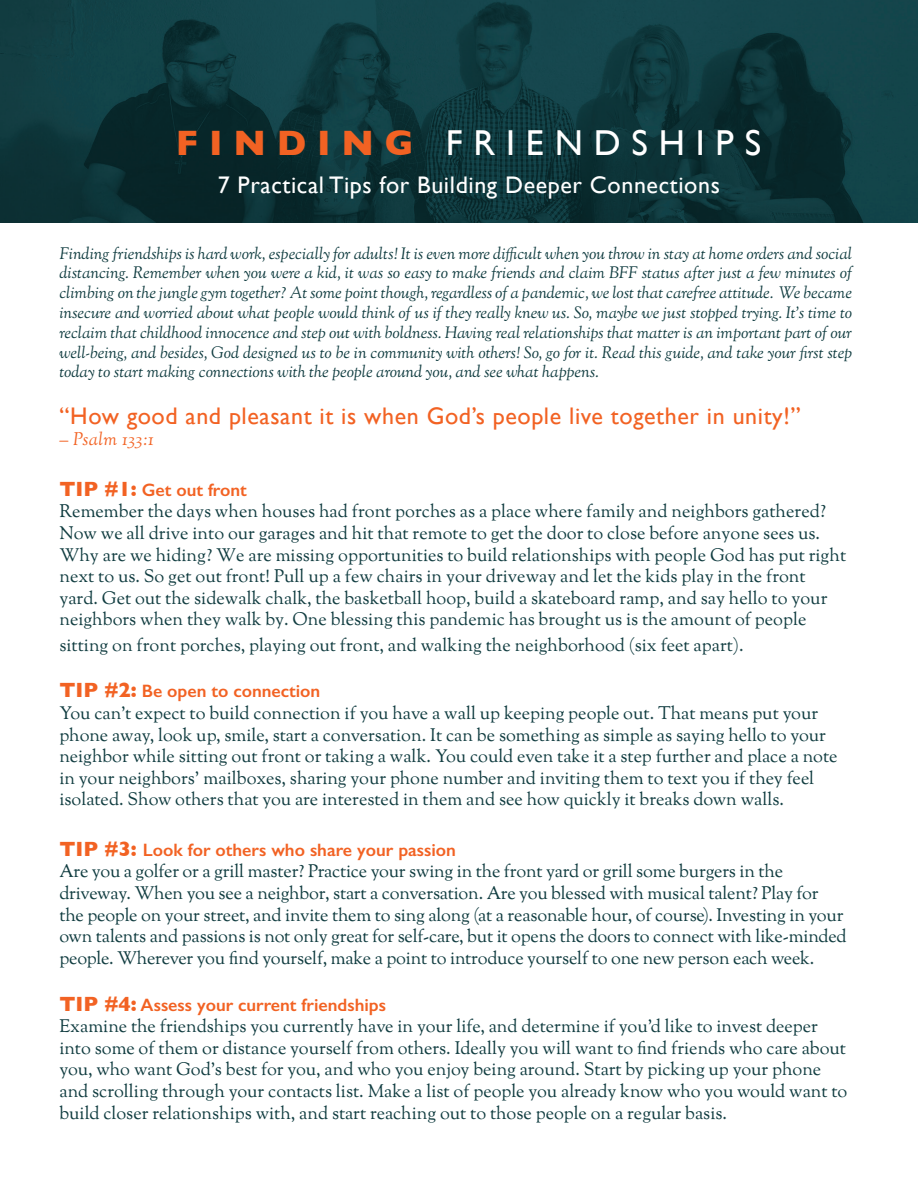
<style>
.page{position:relative;width:918px;height:1188px;background:#fff}
.page>*{position:absolute;margin:0;border:0;box-sizing:border-box;transform-origin:0 0}
.t1{font:36px "Gill Sans";letter-spacing:.3em;color:#fff}
.t2{font:24px "Gill Sans";letter-spacing:.025em;color:#f26223}
.t3{font:24px "Gill Sans";letter-spacing:.025em;color:#fff}
.t4{font:18px/21.6px "Goudy St M";color:#103c40}
.t5{font:600 18px "Gill Sans";color:#f26223}
.t6{font:italic 18px "Goudy St M";letter-spacing:.015em;color:#f26223}
.t7{font:italic 16.5px/19.8px "Goudy St M";color:#103c40;text-align:justify}
.s1{font-weight:700;color:#f26223}
.s2{font-weight:700;font-size:21px}
</style>
<div class="page">
<img style="left:0;top:0;width:918px;height:223px">
<h1 class="t1" style="left:176px;top:121px;width:587px"><span class="s1">FINDING</span> FRIENDSHIPS</h1>
<h2 class="t3" style="left:218px;top:170px;width:504px">7 Practical Tips for Building Deeper Connections</h2>
<p class="t7" style="left:59px;top:245px;width:794px">Finding friendships is hard work, especially for adults! It is even more difficult when you throw in stay at home orders and social distancing. Remember when you were a kid, it was so easy to make friends and claim BFF status after just a few minutes of climbing on the jungle gym together? At some point though, regardless of a pandemic, we lost that carefree attitude. We became insecure and worried about what people would think of us if they really knew us. So, maybe we just stopped trying. It’s time to reclaim that childhood innocence and step out with boldness. Having real relationships that matter is an important part of our well-being, and besides, God designed us to be in community with others! So, go for it. Read this guide, and take your first step today to start making connections with the people around you, and see what happens.</p>
<h2 class="t2" style="left:59px;top:402px;width:743px">“How good and pleasant it is when God’s people live together in unity!”</h2>
<p class="t6" style="left:59px;top:428px;width:96px">– Psalm 133:1</p>
<p class="t5" style="left:59px;top:479px;width:189px"><span class="s2">TIP #1:</span> Get out front</p>
<p class="t4" style="left:59px;top:502px;width:788px">Remember the days when houses had front porches as a place where family and neighbors gathered?<br>Now we all drive into our garages and hit that remote to get the door to close before anyone sees us.<br>Why are we hiding? We are missing opportunities to build relationships with people God has put right next to us. So get out front! Pull up a few chairs in your driveway and let the kids play in the front yard. Get out the sidewalk chalk, the basketball hoop, build a skateboard ramp, and say hello to your neighbors when they walk by. One blessing this pandemic has brought us is the amount of people</p>
<p class="t4" style="left:59px;top:635px;width:686px">sitting on front porches, playing out front, and walking the neighborhood (six feet apart).</p>
<p class="t5" style="left:59px;top:680px;width:262px"><span class="s2">TIP #2:</span> Be open to connection</p>
<p class="t4" style="left:59px;top:704px;width:780px">You can’t expect to build connection if you have a wall up keeping people out. That means put your phone away, look up, smile, start a conversation. It can be something as simple as saying hello to your neighbor while sitting out front or taking a walk. You could even take it a step further and place a note in your neighbors’ mailboxes, sharing your phone number and inviting them to text you if they feel isolated. Show others that you are interested in them and see how quickly it breaks down walls.</p>
<p class="t5" style="left:59px;top:839px;width:398px"><span class="s2">TIP #3:</span> Look for others who share your passion</p>
<p class="t4" style="left:59px;top:862px;width:789px">Are you a golfer or a grill master? Practice your swing in the front yard or grill some burgers in the driveway. When you see a neighbor, start a conversation. Are you blessed with musical talent? Play for the people on your street, and invite them to sing along (at a reasonable hour, of course). Investing in your own talents and passions is not only great for self-care, but it opens the doors to connect with like-minded people. Wherever you find yourself, make a point to introduce yourself to one new person each week.</p>
<p class="t5" style="left:59px;top:994px;width:328px"><span class="s2">TIP #4:</span> Assess your current friendships</p>
<p class="t4" style="left:59px;top:1017px;width:790px">Examine the friendships you currently have in your life, and determine if you’d like to invest deeper into some of them or distance yourself from others. Ideally you will want to find friends who care about you, who want God’s best for you, and who you enjoy being around. Start by picking up your phone and scrolling through your contacts list. Make a list of people you already know who you would want to build closer relationships with, and start reaching out to those people on a regular basis.</p>
</div>
